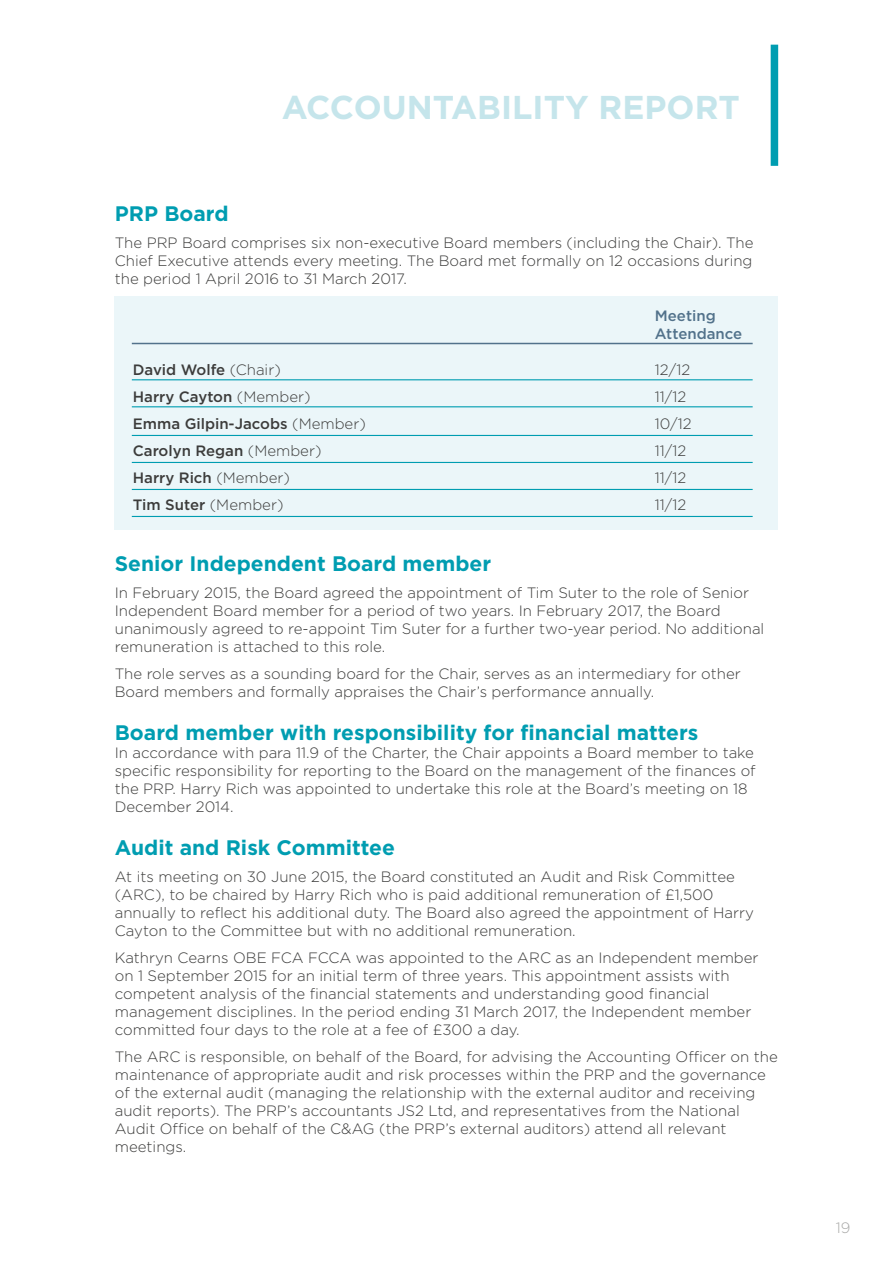
<style>
.page{position:relative;width:893px;height:1263px;background:#fff}
.page>*{position:absolute;margin:0;border:0;box-sizing:border-box;transform-origin:0 0}
.t1{font:700 33px "Gotham";color:#c5e5eb}
.t2{font:700 21px "Gotham";color:#009db1}
.t3{font:300 15px/18px "Gotham";color:#3c3c3b}
.t4{font:500 15px "Gotham";color:#3c3c3b}
.t5{font:500 15px/18px "Gotham";color:#52728b}
.t6{font:300 15px "Gotham";color:#a8a8a7}
.s1{font-weight:300}
</style>
<div class="page">
<div style="left:115px;top:296px;width:663px;height:234px;background:#ebf6f9"></div>
<div style="left:771px;top:45px;width:7px;height:121px;background:#009db1"></div>
<hr style="left:132px;top:343px;width:621px;height:1px;background:#52728b">
<hr style="left:132px;top:379px;width:621px;height:1px;background:#009db1">
<hr style="left:132px;top:406px;width:621px;height:1px;background:#009db1">
<hr style="left:132px;top:435px;width:621px;height:1px;background:#009db1">
<hr style="left:132px;top:462px;width:621px;height:1px;background:#009db1">
<hr style="left:132px;top:489px;width:621px;height:1px;background:#009db1">
<hr style="left:132px;top:516px;width:621px;height:1px;background:#009db1">
<h1 class="t1" style="left:282px;top:88px;width:460px">ACCOUNTABILITY REPORT</h1>
<h2 class="t2" style="left:115px;top:202px;width:115px">PRP Board</h2>
<p class="t3" style="left:115px;top:234px;width:640px;text-align:justify">The PRP Board comprises six non-executive Board members (including the Chair). The Chief Executive attends every meeting. The Board met formally on 12 occasions during the period 1 April 2016 to 31 March 2017.</p>
<p class="t5" style="left:655px;top:306px;width:89px">Meeting<br>Attendance</p>
<p class="t4" style="left:133px;top:361px;width:150px">David Wolfe <span class="s1">(Chair)</span></p>
<p class="t3" style="left:655px;top:360px;width:37px">12/12</p>
<p class="t4" style="left:133px;top:388px;width:179px">Harry Cayton <span class="s1">(Member)</span></p>
<p class="t3" style="left:655px;top:387px;width:33px">11/12</p>
<p class="t4" style="left:133px;top:415px;width:234px">Emma Gilpin-Jacobs <span class="s1">(Member)</span></p>
<p class="t3" style="left:655px;top:414px;width:38px">10/12</p>
<p class="t4" style="left:133px;top:442px;width:190px">Carolyn Regan <span class="s1">(Member)</span></p>
<p class="t3" style="left:655px;top:441px;width:33px">11/12</p>
<p class="t4" style="left:133px;top:469px;width:159px">Harry Rich <span class="s1">(Member)</span></p>
<p class="t3" style="left:655px;top:468px;width:33px">11/12</p>
<p class="t4" style="left:133px;top:496px;width:152px">Tim Suter <span class="s1">(Member)</span></p>
<p class="t3" style="left:655px;top:495px;width:33px">11/12</p>
<h2 class="t2" style="left:115px;top:551px;width:378px">Senior Independent Board member</h2>
<p class="t3" style="left:115px;top:583px;width:651px">In February 2015, the Board agreed the appointment of Tim Suter to the role of Senior Independent Board member for a period of two years. In February 2017, the Board unanimously agreed to re-appoint Tim Suter for a further two-year period. No additional remuneration is attached to this role.</p>
<p class="t3" style="left:115px;top:664px;width:627px">The role serves as a sounding board for the Chair, serves as an intermediary for other<br>Board members and formally appraises the Chair’s performance annually.</p>
<h2 class="t2" style="left:115px;top:720px;width:585px">Board member with responsibility for financial matters</h2>
<p class="t3" style="left:115px;top:743px;width:642px">In accordance with para 11.9 of the Charter, the Chair appoints a Board member to take specific responsibility for reporting to the Board on the management of the finances of the PRP. Harry Rich was appointed to undertake this role at the Board’s meeting on 18<br>December 2014.</p>
<h2 class="t2" style="left:115px;top:835px;width:282px">Audit and Risk Committee</h2>
<p class="t3" style="left:115px;top:868px;width:641px">At its meeting on 30 June 2015, the Board constituted an Audit and Risk Committee (ARC), to be chaired by Harry Rich who is paid additional remuneration of £1,500 annually to reflect his additional duty. The Board also agreed the appointment of Harry Cayton to the Committee but with no additional remuneration.</p>
<p class="t3" style="left:115px;top:949px;width:645px">Kathryn Cearns OBE FCA FCCA was appointed to the ARC as an Independent member on 1 September 2015 for an initial term of three years. This appointment assists with competent analysis of the financial statements and understanding good financial management disciplines. In the period ending 31 March 2017, the Independent member committed four days to the role at a fee of £300 a day.</p>
<p class="t3" style="left:115px;top:1048px;width:664px">The ARC is responsible, on behalf of the Board, for advising the Accounting Officer on the maintenance of appropriate audit and risk processes within the PRP and the governance of the external audit (managing the relationship with the external auditor and receiving audit reports). The PRP’s accountants JS2 Ltd, and representatives from the National Audit Office on behalf of the C&amp;AG (the PRP’s external auditors) attend all relevant meetings.</p>
<p class="t6" style="left:836px;top:1219px;width:16px">19</p>
</div>
